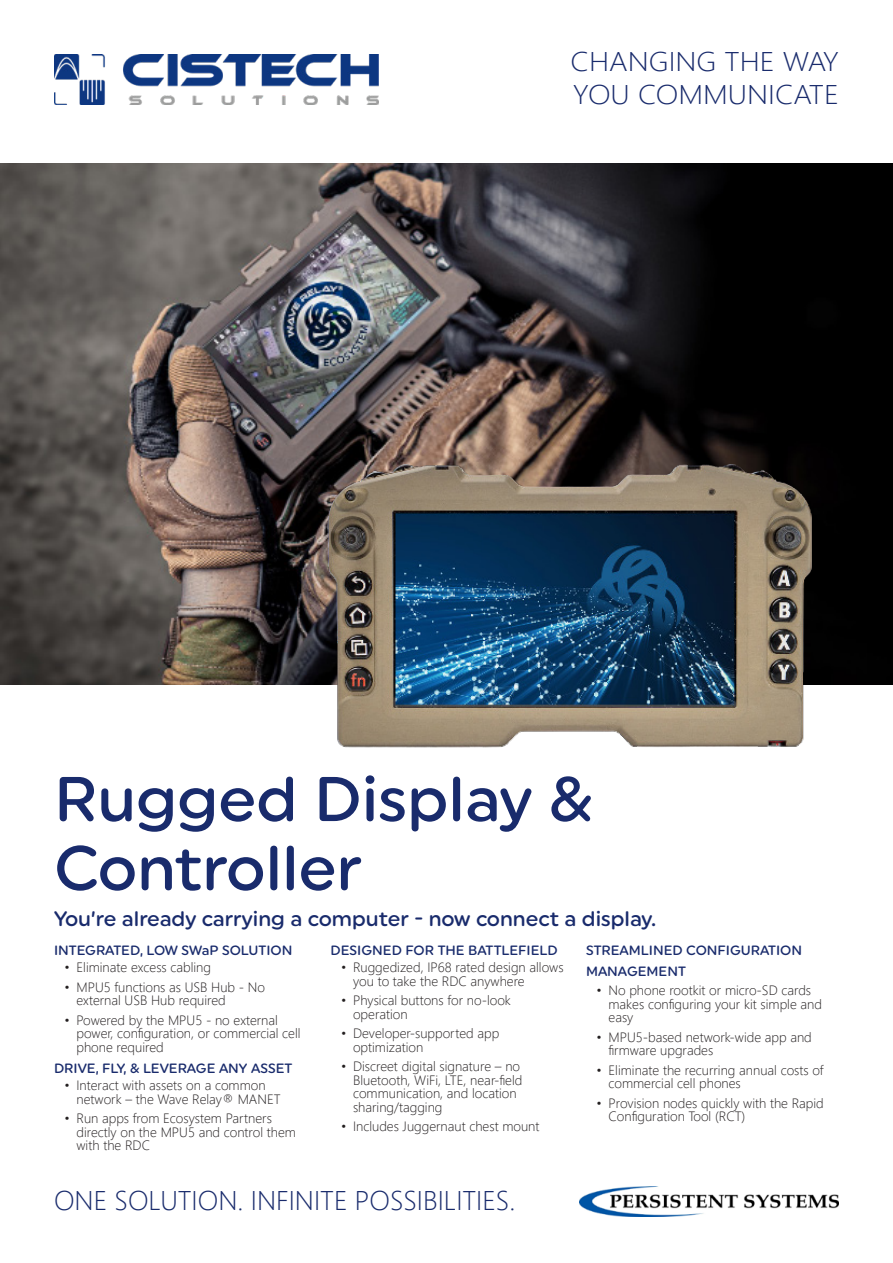
<style>
.page{position:relative;width:893px;height:1263px;background:#fff}
.page>*{position:absolute;margin:0;border:0;box-sizing:border-box;transform-origin:0 0}
.t1{font:500 63px/69px "Uniform Rounded";color:#192b6c}
.t2{font:300 27px "Segoe UI";color:#192b6c}
.t3{font:300 27px/33px "Segoe UI";color:#192b6c;scale:1.1 1}
.t4{font:500 21px "Uniform Rounded";color:#192b6c}
.t5{font:300 13.5px/13.5px "Segoe UI";color:#231f20}
.Second_Page_Bold{font:500 13.5px "Uniform Rounded";color:#192b6c}
</style>
<div class="page">
<img style="left:0;top:164px;width:893px;height:521px">
<img style="left:580px;top:1187px;width:259px;height:29px">
<img style="left:54px;top:54px;width:325px;height:51px">
<img style="left:293px;top:449px;width:546px;height:299px">
<p class="t3" style="left:571px;top:42px;width:246px">CHANGING THE WAY<br>YOU COMMUNICATE</p>
<p class="t1" style="left:54px;top:764px;width:540px">Rugged Display &amp;<br>Controller</p>
<p class="t4" style="left:54px;top:906px;width:604px">You’re already carrying a computer - now connect a display.</p>
<p class="Second_Page_Bold" style="left:54px;top:942px;width:240px">INTEGRATED, LOW SWaP SOLUTION</p>
<p class="Second_Page_Bold" style="left:331px;top:942px;width:229px">DESIGNED FOR THE BATTLEFIELD</p>
<p class="Second_Page_Bold" style="left:586px;top:942px;width:218px">STREAMLINED CONFIGURATION</p>
<p class="t5" style="left:64px;top:959px;width:148px">• Eliminate excess cabling</p>
<p class="Second_Page_Bold" style="left:586px;top:963px;width:101px">MANAGEMENT</p>
<p class="t5" style="left:76px;top:979px;width:190px;text-indent:-12px">• MPU5 functions as USB Hub - No external USB Hub required</p>
<p class="t5" style="left:76px;top:1012px;width:226px;text-indent:-12px">• Powered by the MPU5 - no external power, configuration, or commercial cell phone required</p>
<p class="t5" style="left:76px;top:1077px;width:206px;text-indent:-12px">• Interact with assets on a common network – the Wave Relay® MANET</p>
<p class="t5" style="left:76px;top:1110px;width:221px;text-indent:-12px">• Run apps from Ecosystem Partners directly on the MPU5 and control them with the RDC</p>
<p class="t5" style="left:353px;top:959px;width:212px;text-indent:-12px">• Ruggedized, IP68 rated design allows you to take the RDC anywhere</p>
<p class="t5" style="left:353px;top:992px;width:159px;text-indent:-12px">• Physical buttons for no-look operation</p>
<p class="t5" style="left:353px;top:1025px;width:148px;text-indent:-12px">• Developer-supported app optimization</p>
<p class="t5" style="left:353px;top:1058px;width:171px;text-indent:-12px">• Discreet digital signature – no<br>Bluetooth, WiFi, LTE, near-field communication, and location sharing/tagging</p>
<p class="t5" style="left:341px;top:1118px;width:200px">• Includes Juggernaut chest mount</p>
<p class="t5" style="left:608px;top:982px;width:215px;text-indent:-12px">• No phone rootkit or micro-SD cards makes configuring your kit simple and easy</p>
<p class="t5" style="left:608px;top:1029px;width:205px;text-indent:-12px">• MPU5-based network-wide app and firmware upgrades</p>
<p class="t5" style="left:608px;top:1062px;width:216px;text-indent:-12px">• Eliminate the recurring annual costs of commercial cell phones</p>
<p class="t5" style="left:608px;top:1095px;width:217px;text-indent:-12px">• Provision nodes quickly with the Rapid<br>Configuration Tool (RCT)</p>
<p class="Second_Page_Bold" style="left:54px;top:1060px;width:240px">DRIVE, FLY, &amp; LEVERAGE ANY ASSET</p>
<p class="t2" style="left:54px;top:1175px;width:463px">ONE SOLUTION. INFINITE POSSIBILITIES.</p>
</div>
